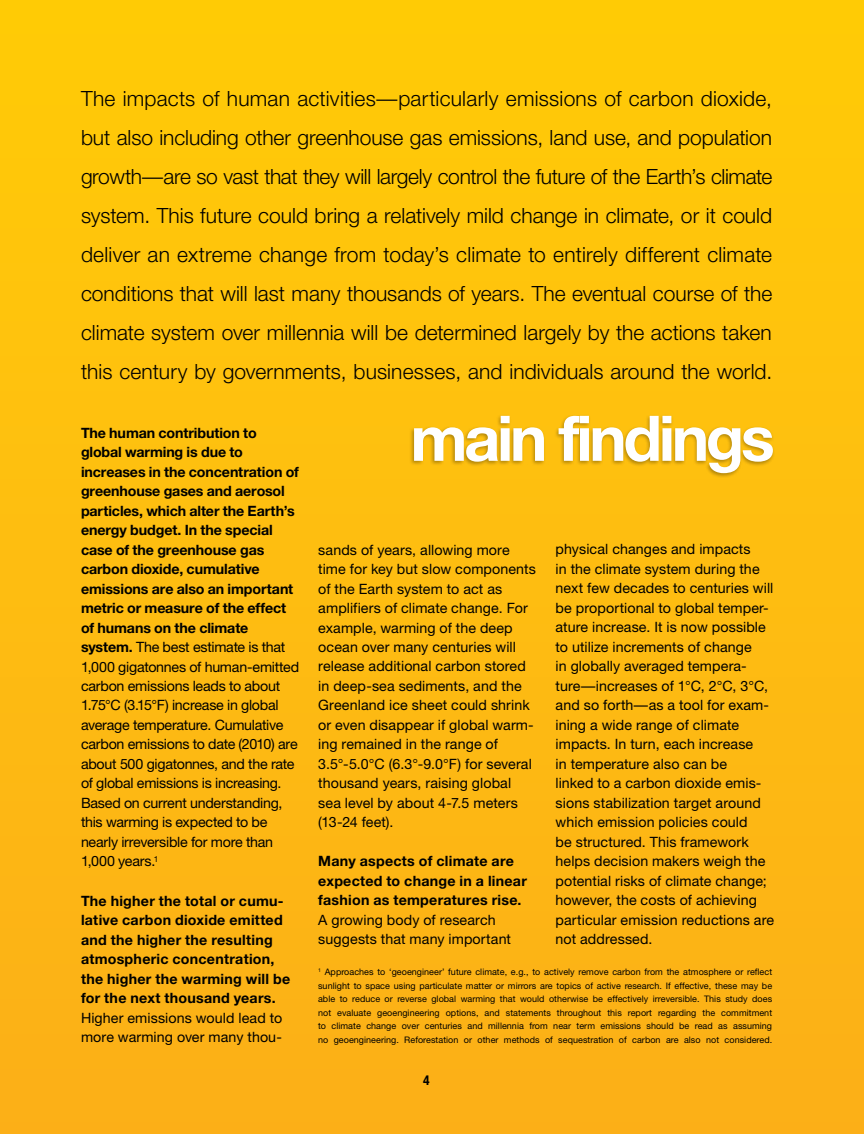
<style>
.page{position:relative;width:864px;height:1134px;background:#fff}
.page>*{position:absolute;margin:0;border:0;box-sizing:border-box;transform-origin:0 0}
.t1{font:700 63px "Helvetica Neue";letter-spacing:-.05em;color:#fff}
.t2{font:300 21px/39px "Helvetica Neue";letter-spacing:.005em;color:#000;text-align:justify}
.t3{font:14.25px/19.5px "Helvetica Neue";letter-spacing:.005em;color:#000}
.t4{font:14.25px/19.5px "Helvetica Neue";letter-spacing:-.02em;color:#000}
.t5{font:700 14.25px/19.5px "Helvetica Neue";letter-spacing:.015em;color:#000}
.t6{font:700 condensed 13.5px "Helvetica Neue";color:#000}
.t7{font:9px/13.5px "Helvetica Neue";letter-spacing:.005em;color:#000;text-align:justify}
.s1{font-weight:700}
.s2{font-weight:400}
</style>
<div class="page">
<div style="left:0;top:0;width:864px;height:1134px;background:linear-gradient(to right,#febd10,#febd10)"></div>
<div style="left:410px;top:414px;width:365px;height:64px;background:#000;opacity:.3"></div>
<p class="t2" style="left:81px;top:79px;width:693px">The impacts of human activities—particularly emissions of carbon dioxide, but also including other greenhouse gas emissions, land use, and population growth—are so vast that they will largely control the future of the Earth’s climate system. This future could bring a relatively mild change in climate, or it could deliver an extreme change from today’s climate to entirely different climate conditions that will last many thousands of years. The eventual course of the climate system over millennia will be determined largely by the actions taken this century by governments, businesses, and individuals around the world.</p>
<p class="t4" style="left:81px;top:423px;width:220px"><span class="s1">The human contribution to global warming is due to increases in the concentration of greenhouse gases and aerosol particles, which alter the Earth’s energy budget. In the special case of the greenhouse gas carbon dioxide, cumulative emissions are also an important metric or measure of the effect of humans on the climate system.</span> The best estimate is that<br>1,000 gigatonnes of human-emitted carbon emissions leads to about<br>1.75°C (3.15°F) increase in global average temperature. Cumulative carbon emissions to date (2010) are about 500 gigatonnes, and the rate of global emissions is increasing.<br>Based on current understanding, this warming is expected to be nearly irreversible for more than<br>1,000 years.<sup>1</sup></p>
<p class="t5" style="left:81px;top:890px;width:211px">The higher the total or cumu&shy;lative carbon dioxide emitted and the higher the resulting atmospheric concentration, the higher the warming will be for the next thousand years.<br><span class="s2">Higher emissions would lead to more warming over many thou-</span></p>
<p class="t1" style="left:410px;top:399px;width:366px">main findings</p>
<p class="t3" style="left:318px;top:539px;width:219px">sands of years, allowing more time for key but slow components of the Earth system to act as amplifiers of climate change. For example, warming of the deep ocean over many centuries will release additional carbon stored in deep-sea sediments, and the<br>Greenland ice sheet could shrink or even disappear if global warm&shy;ing remained in the range of<br>3.5°-5.0°C (6.3°-9.0°F) for several thousand years, raising global sea level by about 4-7.5 meters (13-24 feet).</p>
<p class="t5" style="left:318px;top:851px;width:210px">Many aspects of climate are expected to change in a linear fashion as temperatures rise.<br><span class="s2">A growing body of research suggests that many important</span></p>
<p class="t3" style="left:556px;top:539px;width:220px">physical changes and impacts<br>in the climate system during the next few decades to centuries will be proportional to global temper&shy;ature increase. It is now possible to utilize increments of change<br>in globally averaged tempera&shy;ture—increases of 1°C, 2°C, 3°C, and so forth—as a tool for exam&shy;ining a wide range of climate impacts. In turn, each increase<br>in temperature also can be<br>linked to a carbon dioxide emis&shy;sions stabilization target around which emission policies could<br>be structured. This framework helps decision makers weigh the potential risks of climate change; however, the costs of achieving particular emission reductions are not addressed.</p>
<p class="t7" style="left:318px;top:965px;width:456px"><sup>1</sup> Approaches to ‘geoengineer’ future climate, e.g., to actively remove carbon from the atmosphere or reflect sunlight to space using particulate matter or mirrors are topics of active research. If effective, these may be able to reduce or reverse global warming that would otherwise be effectively irreversible. This study does not evaluate geoengineering options, and statements throughout this report regarding the commitment to climate change over centuries and millennia from near term emissions should be read as assuming no geoengineering. Reforestation or other methods of sequestration of carbon are also not considered.</p>
<p class="t6" style="left:423px;top:1072px;width:8px">4</p>
</div>
